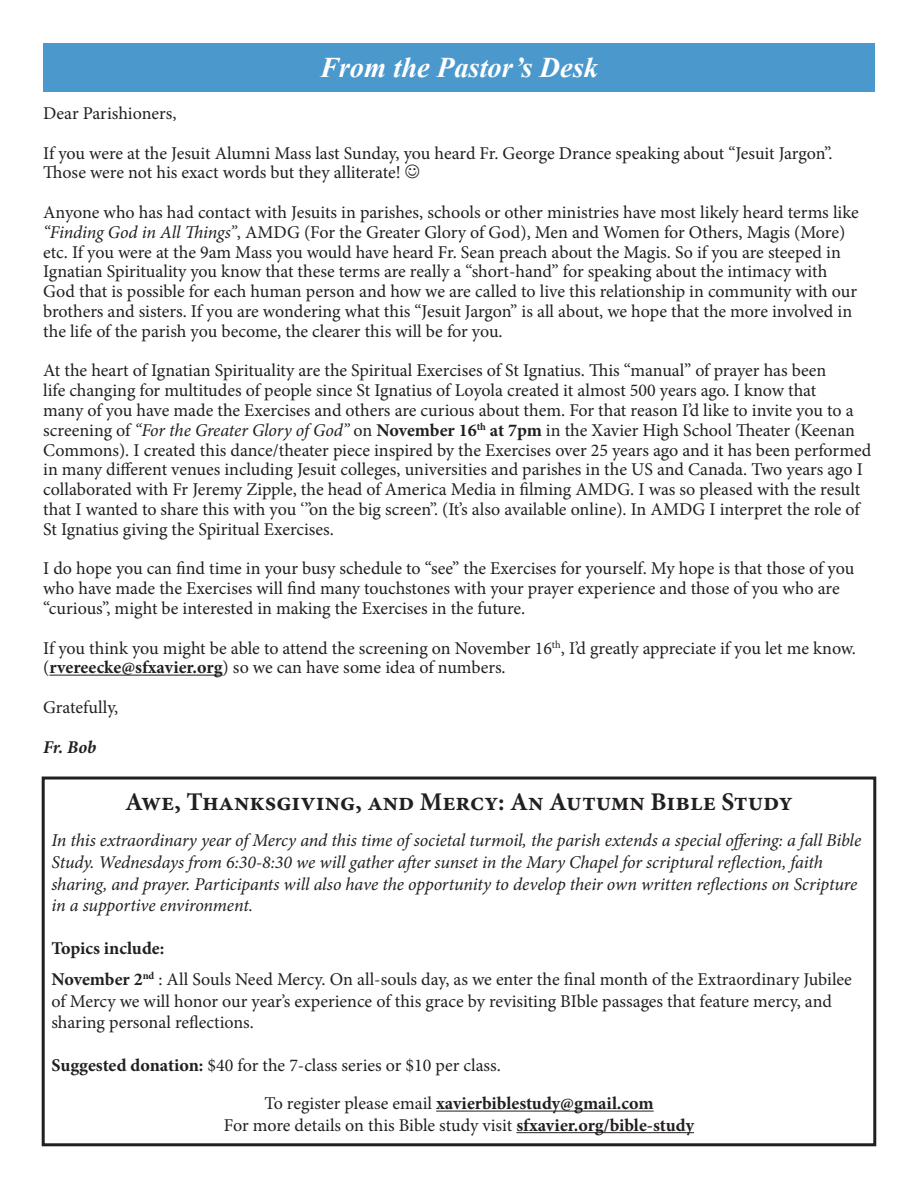
<style>
.page{position:relative;width:918px;height:1188px;background:#fff}
.page>*{position:absolute;margin:0;border:0;box-sizing:border-box;transform-origin:0 0}
.t1{font:italic 700 28.5px "Times New Roman";color:#fff}
.t2{font:700 25.5px "Minion Pro";color:#231f20}
.t3{font:18px/19.8px "Minion Pro";letter-spacing:-.005em;color:#231f20}
.t4{font:italic 18px/21.6px "Minion Pro";letter-spacing:-.01em;color:#231f20}
.t5{font:700 18px "Minion Pro";color:#231f20}
.t6{font:italic 700 18px "Minion Pro";color:#231f20}
.s1{font-style:italic}
.s2{font-weight:700}
.s3{font-weight:400}
</style>
<div class="page">
<div style="left:43px;top:43px;width:832px;height:49px;background:#4b99cc"></div>
<hr style="left:49px;top:675px;width:174px;height:1px;background:#231f20">
<hr style="left:436px;top:1111px;width:218px;height:1px;background:#231f20">
<hr style="left:516px;top:1132px;width:178px;height:1px;background:#231f20">
<div style="left:42px;top:777px;width:834px;height:369px;border:3px solid #231f20"></div>
<p class="t1" style="left:320px;top:48px;width:280px">From the Pastor’s Desk</p>
<p class="t3" style="left:43px;top:103px;width:135px">Dear Parishioners,</p>
<p class="t3" style="left:43px;top:143px;width:791px">If you were at the Jesuit Alumni Mass last Sunday, you heard Fr. George Drance speaking about “Jesuit Jargon”.<br>Those were not his exact words but they alliterate!</p>
<p class="t3" style="left:43px;top:202px;width:817px">Anyone who has had contact with Jesuits in parishes, schools or other ministries have most likely heard terms like <span class="s1">“Finding God in All Things”</span>, AMDG (For the Greater Glory of God), Men and Women for Others, Magis (More) etc. If you were at the 9am Mass you would have heard Fr. Sean preach about the Magis. So if you are steeped in Ignatian Spirituality you know that these terms are really a “short-hand” for speaking about the intimacy with God that is possible for each human person and how we are called to live this relationship in community with our brothers and sisters. If you are wondering what this “Jesuit Jargon” is all about, we hope that the more involved in the life of the parish you become, the clearer this will be for you.</p>
<p class="t3" style="left:43px;top:361px;width:830px">At the heart of Ignatian Spirituality are the Spiritual Exercises of St Ignatius. This “manual” of prayer has been<br>life changing for multitudes of people since St Ignatius of Loyola created it almost 500 years ago. I know that<br>many of you have made the Exercises and others are curious about them. For that reason I’d like to invite you to a screening of <span class="s1">“For the Greater Glory of God”</span> on <span class="s2">November 16</span><sup>th</sup> <span class="s2">at 7pm</span> in the Xavier High School Theater (Keenan Commons). I created this dance/theater piece inspired by the Exercises over 25 years ago and it has been performed in many different venues including Jesuit colleges, universities and parishes in the US and Canada. Two years ago I collaborated with Fr Jeremy Zipple, the head of America Media in filming AMDG. I was so pleased with the result that I wanted to share this with you ‘”on the big screen”. (It’s also available online). In AMDG I interpret the role of St Ignatius giving the Spiritual Exercises.</p>
<p class="t3" style="left:43px;top:559px;width:813px">I do hope you can find time in your busy schedule to “see” the Exercises for yourself. My hope is that those of you who have made the Exercises will find many touchstones with your prayer experience and those of you who are “curious”, might be interested in making the Exercises in the future.</p>
<p class="t3" style="left:43px;top:638px;width:814px">If you think you might be able to attend the screening on November 16<sup>th</sup>, I’d greatly appreciate if you let me know. (<span class="s2">rvereecke@sfxavier.org</span>) so we can have some idea of numbers.</p>
<p class="t3" style="left:43px;top:697px;width:77px">Gratefully,</p>
<p class="t6" style="left:43px;top:734px;width:55px">Fr. Bob</p>
<p class="t2" style="left:125px;top:784px;width:669px">Awe, Thanksgiving, and Mercy: An Autumn Bible Study</p>
<p class="t4" style="left:51px;top:830px;width:811px">In this extraordinary year of Mercy and this time of societal turmoil, the parish extends a special offering: a fall Bible Study. Wednesdays from 6:30-8:30 we will gather after sunset in the Mary Chapel for scriptural reflection, faith sharing, and prayer. Participants will also have the opportunity to develop their own written reflections on Scripture in a supportive environment.</p>
<p class="t5" style="left:51px;top:936px;width:114px">Topics include:</p>
<p class="t3" style="left:51px;top:969px;width:802px;line-height:21.6px"><span class="s2">November 2</span><sup>nd</sup> : All Souls Need Mercy. On all-souls day, as we enter the final month of the Extraordinary Jubilee of Mercy we will honor our year’s experience of this grace by revisiting BIble passages that feature mercy, and sharing personal reflections.</p>
<p class="t3" style="left:51px;top:1056px;width:451px"><span class="s2">Suggested donation:</span> $40 for the 7-class series or $10 per class.</p>
<p class="t5" style="left:264px;top:1091px;width:391px"><span class="s3">To register please email</span> xavierbiblestudy@gmail.com</p>
<p class="t3" style="left:224px;top:1115px;width:472px">For more details on this Bible study visit <span class="s2">sfxavier.org/bible-study</span></p>
</div>
